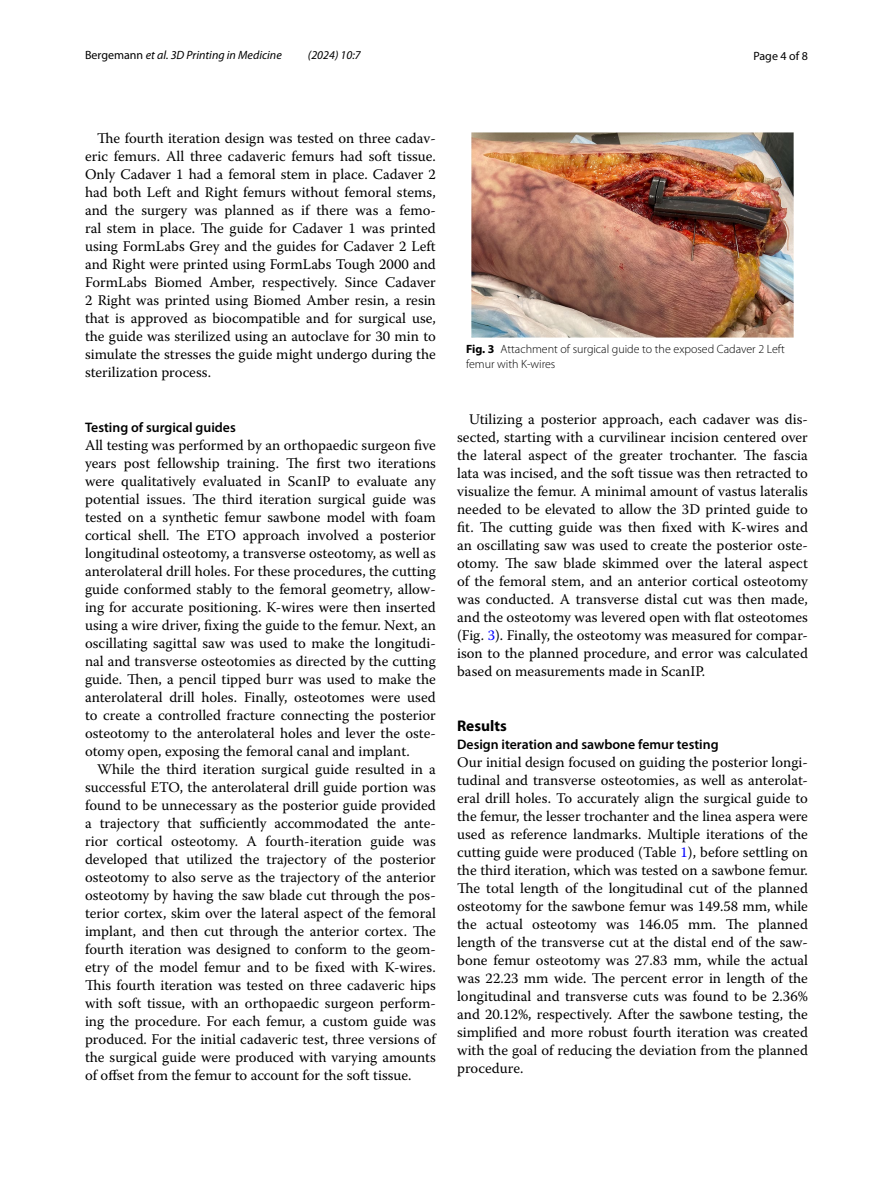
<style>
.page{position:relative;width:893px;height:1187px;background:#fff}
.page>*{position:absolute;margin:0;border:0;box-sizing:border-box;transform-origin:0 0}
.t1{font:700 15.45px "Myriad Pro";color:#000}
.t2{font:14.7px/18px "Warnock Pro";color:#000;text-align:justify}
.t3{font:600 13.8px "Myriad Pro";color:#000}
.t4{font:300 12px/15px "Myriad Pro";color:#000}
.t5{font:italic 12px "Myriad Pro";color:#000}
.t6{font:12px "Myriad Pro";color:#000}
.s1{font-style:normal}
.s2{font-weight:700}
.s3{color:#00f}
</style>
<div class="page">
<img style="left:472px;top:133px;width:321px;height:205px">
<p class="t5" style="left:85px;top:48px;width:198px"><span class="s1">Bergemann</span> et al. 3D Printing in Medicine</p>
<p class="t5" style="left:308px;top:48px;width:54px">(2024) 10:7</p>
<p class="t6" style="left:753px;top:48px;width:56px">Page 4 of 8</p>
<p class="t2" style="left:85px;top:128px;width:352px;text-indent:12px">The fourth iteration design was tested on three cadav&shy;eric femurs. All three cadaveric femurs had soft tissue.<br>Only Cadaver 1 had a femoral stem in place. Cadaver 2 had both Left and Right femurs without femoral stems, and the surgery was planned as if there was a femo&shy;ral stem in place. The guide for Cadaver 1 was printed using FormLabs Grey and the guides for Cadaver 2 Left and Right were printed using FormLabs Tough 2000 and FormLabs Biomed Amber, respectively. Since Cadaver 2 Right was printed using Biomed Amber resin, a resin that is approved as biocompatible and for surgical use, the guide was sterilized using an autoclave for 30 min to simulate the stresses the guide might undergo during the sterilization process.</p>
<p class="t3" style="left:85px;top:418px;width:152px">Testing of surgical guides</p>
<p class="t2" style="left:85px;top:435px;width:352px">All testing was performed by an orthopaedic surgeon five years post fellowship training. The first two iterations were qualitatively evaluated in ScanIP to evaluate any potential issues. The third iteration surgical guide was tested on a synthetic femur sawbone model with foam cortical shell. The ETO approach involved a posterior longitudinal osteotomy, a transverse osteotomy, as well as anterolateral drill holes. For these procedures, the cutting guide conformed stably to the femoral geometry, allow&shy;ing for accurate positioning. K-wires were then inserted using a wire driver, fixing the guide to the femur. Next, an oscillating sagittal saw was used to make the longitudi&shy;nal and transverse osteotomies as directed by the cutting guide. Then, a pencil tipped burr was used to make the anterolateral drill holes. Finally, osteotomes were used to create a controlled fracture connecting the posterior osteotomy to the anterolateral holes and lever the oste&shy;otomy open, exposing the femoral canal and implant.</p>
<p class="t2" style="left:85px;top:759px;width:352px;text-indent:12px">While the third iteration surgical guide resulted in a successful ETO, the anterolateral drill guide portion was found to be unnecessary as the posterior guide provided a trajectory that sufficiently accommodated the ante&shy;rior cortical osteotomy. A fourth-iteration guide was developed that utilized the trajectory of the posterior osteotomy to also serve as the trajectory of the anterior osteotomy by having the saw blade cut through the pos&shy;terior cortex, skim over the lateral aspect of the femoral implant, and then cut through the anterior cortex. The fourth iteration was designed to conform to the geom&shy;etry of the model femur and to be fixed with K-wires.<br>This fourth iteration was tested on three cadaveric hips with soft tissue, with an orthopaedic surgeon perform&shy;ing the procedure. For each femur, a custom guide was produced. For the initial cadaveric test, three versions of the surgical guide were produced with varying amounts of offset from the femur to account for the soft tissue.</p>
<p class="t4" style="left:466px;top:342px;width:320px"><span class="s2">Fig. 3</span> Attachment of surgical guide to the exposed Cadaver 2 Left femur with K-wires</p>
<p class="t2" style="left:457px;top:410px;width:352px;text-indent:12px">Utilizing a posterior approach, each cadaver was dis&shy;sected, starting with a curvilinear incision centered over the lateral aspect of the greater trochanter. The fascia lata was incised, and the soft tissue was then retracted to visualize the femur. A minimal amount of vastus lateralis needed to be elevated to allow the 3D printed guide to fit. The cutting guide was then fixed with K-wires and an oscillating saw was used to create the posterior oste&shy;otomy. The saw blade skimmed over the lateral aspect of the femoral stem, and an anterior cortical osteotomy was conducted. A transverse distal cut was then made, and the osteotomy was levered open with flat osteotomes (Fig. <span class="s3">3</span>). Finally, the osteotomy was measured for compar&shy;ison to the planned procedure, and error was calculated based on measurements made in ScanIP.</p>
<p class="t1" style="left:457px;top:715px;width:51px">Results</p>
<p class="t3" style="left:457px;top:735px;width:263px">Design iteration and sawbone femur testing</p>
<p class="t2" style="left:457px;top:752px;width:352px">Our initial design focused on guiding the posterior longi&shy;tudinal and transverse osteotomies, as well as anterolat&shy;eral drill holes. To accurately align the surgical guide to the femur, the lesser trochanter and the linea aspera were used as reference landmarks. Multiple iterations of the cutting guide were produced (Table <span class="s3">1</span>), before settling on the third iteration, which was tested on a sawbone femur.<br>The total length of the longitudinal cut of the planned osteotomy for the sawbone femur was 149.58 mm, while the actual osteotomy was 146.05 mm. The planned length of the transverse cut at the distal end of the saw&shy;bone femur osteotomy was 27.83 mm, while the actual was 22.23 mm wide. The percent error in length of the longitudinal and transverse cuts was found to be 2.36% and 20.12%, respectively. After the sawbone testing, the simplified and more robust fourth iteration was created with the goal of reducing the deviation from the planned procedure.</p>
</div>
